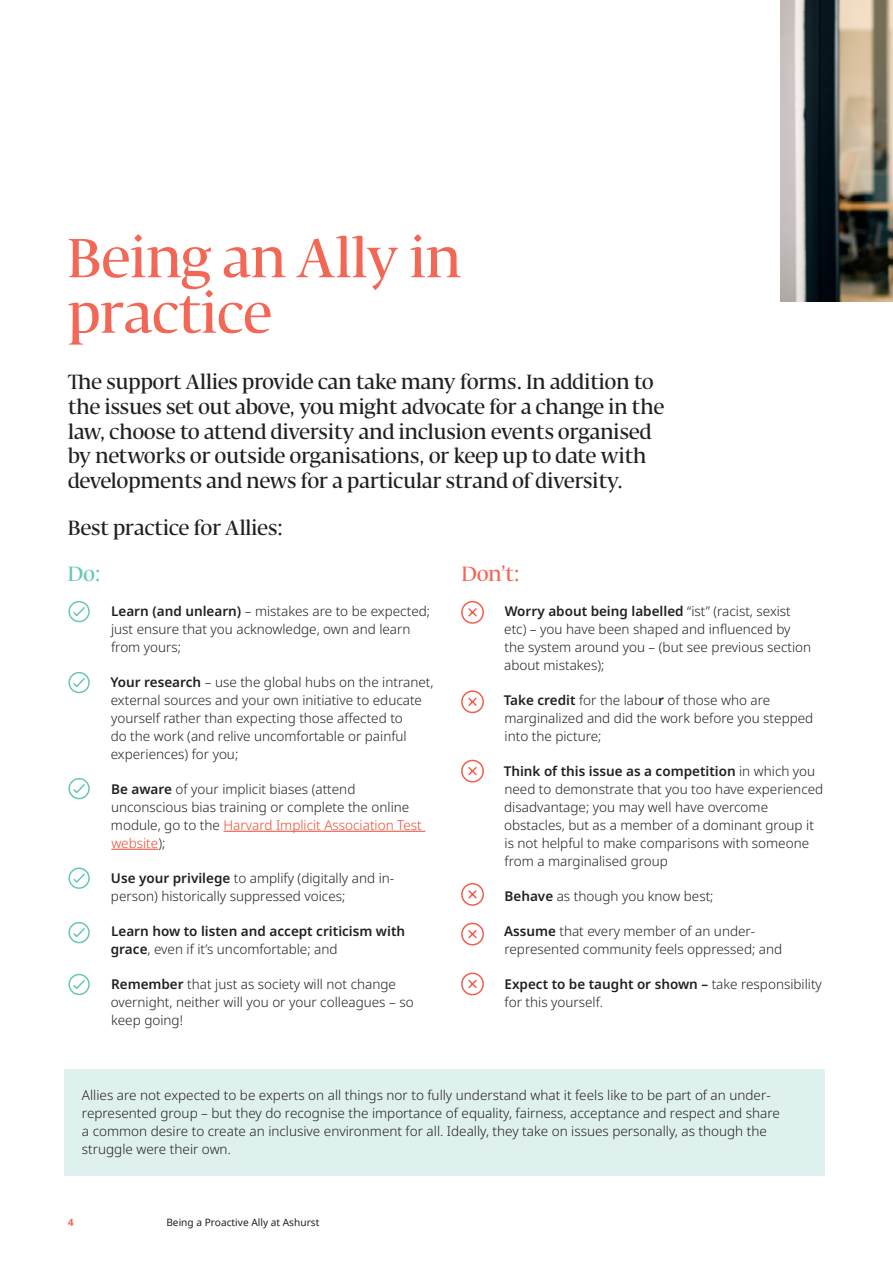
<style>
.page{position:relative;width:893px;height:1263px;background:#fff}
.page>*{position:absolute;margin:0;border:0;box-sizing:border-box;transform-origin:0 0}
.t1{font:500 54px/55.5px "Fedra Serif Display";letter-spacing:.01em;color:#f26756}
.t2{font:500 20.25px/24.8px "Fedra Serif Display";letter-spacing:.01em;color:#231f20}
.t3{font:500 20.25px "Fedra Serif Display";color:#f26756}
.t4{font:500 20.25px "Fedra Serif Display";color:#65c6b9}
.t5{font:300 13.5px/18px "Noto Sans";color:#231f20}
.t6{font:600 13.5px/18px "Noto Sans";color:#231f20}
.t7{font:10.2px "Noto Sans";color:#231f20}
.t8{font:700 10.2px "Noto Sans";color:#f26756}
.s1{font-weight:600}
.s2{color:#ef4730}
.s3{font-weight:300}
</style>
<div class="page">
<hr style="left:224px;top:831px;width:201px;height:1px;background:#ef4730">
<hr style="left:111px;top:849px;width:47px;height:1px;background:#ef4730">
<img style="left:780px;top:0;width:113px;height:302px">
<div style="left:65px;top:1069px;width:760px;height:106px;background:#dff1ee"></div>
<div style="left:68px;top:601px;width:22px;height:21px;border:2px solid #65c6b9;border-radius:50%"></div>
<svg style="left:73px;top:607px;width:12px;height:10px"></svg>
<div style="left:68px;top:672px;width:22px;height:21px;border:2px solid #65c6b9;border-radius:50%"></div>
<svg style="left:73px;top:678px;width:12px;height:9px"></svg>
<div style="left:68px;top:778px;width:22px;height:21px;border:2px solid #65c6b9;border-radius:50%"></div>
<svg style="left:73px;top:784px;width:12px;height:10px"></svg>
<div style="left:68px;top:867px;width:22px;height:22px;border:2px solid #65c6b9;border-radius:50%"></div>
<svg style="left:72px;top:872px;width:13px;height:11px"></svg>
<div style="left:68px;top:922px;width:22px;height:21px;border:2px solid #65c6b9;border-radius:50%"></div>
<svg style="left:73px;top:928px;width:12px;height:9px"></svg>
<div style="left:68px;top:974px;width:22px;height:21px;border:2px solid #65c6b9;border-radius:50%"></div>
<svg style="left:72px;top:978px;width:14px;height:11px"></svg>
<svg style="left:461px;top:601px;width:23px;height:23px"></svg>
<svg style="left:461px;top:690px;width:23px;height:24px"></svg>
<svg style="left:461px;top:759px;width:23px;height:24px"></svg>
<svg style="left:461px;top:883px;width:23px;height:23px"></svg>
<svg style="left:461px;top:922px;width:23px;height:24px"></svg>
<svg style="left:461px;top:972px;width:23px;height:24px"></svg>
<h1 class="t1" style="left:68px;top:236px;width:394px">Being an Ally in practice</h1>
<p class="t2" style="left:68px;top:372px;width:598px">The support Allies provide can take many forms. In addition to the issues set out above, you might advocate for a change in the law, choose to attend diversity and inclusion events organised by networks or outside organisations, or keep up to date with developments and news for a particular strand of diversity.</p>
<h2 class="t2" style="left:68px;top:518px;width:216px">Best practice for Allies:</h2>
<h2 class="t4" style="left:68px;top:562px;width:34px">Do:</h2>
<p class="t5" style="left:111px;top:602px;width:321px"><span class="s1">Learn (and unlearn)</span> – mistakes are to be expected; just ensure that you acknowledge, own and learn from yours;</p>
<p class="t5" style="left:110px;top:673px;width:325px"><span class="s1">Your research</span> – use the global hubs on the intranet, external sources and your own initiative to educate yourself rather than expecting those affected to<br>do the work (and relive uncomfortable or painful experiences) for you;</p>
<p class="t5" style="left:111px;top:780px;width:312px"><span class="s1">Be aware</span> of your implicit biases (attend unconscious bias training or complete the online module, go to the <span class="s2">Harvard Implicit Association Test website</span>);</p>
<p class="t5" style="left:111px;top:869px;width:285px"><span class="s1">Use your privilege</span> to amplify (digitally and in&shy;person) historically suppressed voices;</p>
<p class="t6" style="left:111px;top:922px;width:296px">Learn how to listen and accept criticism with grace<span class="s3">, even if it’s uncomfortable; and</span></p>
<p class="t5" style="left:111px;top:975px;width:304px"><span class="s1">Remember</span> that just as society will not change overnight, neither will you or your colleagues – so keep going!</p>
<h2 class="t3" style="left:462px;top:562px;width:59px">Don’t:</h2>
<p class="t5" style="left:504px;top:602px;width:309px"><span class="s1">Worry about being labelled</span> “ist” (racist, sexist etc) – you have been shaped and influenced by the system around you – (but see previous section about mistakes);</p>
<p class="t5" style="left:504px;top:691px;width:311px"><span class="s1">Take credit</span> for the labou<span class="s1">r</span> of those who are marginalized and did the work before you stepped into the picture;</p>
<p class="t5" style="left:504px;top:762px;width:321px"><span class="s1">Think of this issue as a competition</span> in which you need to demonstrate that you too have experienced disadvantage; you may well have overcome obstacles, but as a member of a dominant group it is not helpful to make comparisons with someone from a marginalised group</p>
<p class="t5" style="left:505px;top:887px;width:210px"><span class="s1">Behave</span> as though you know best;</p>
<p class="t5" style="left:504px;top:922px;width:280px"><span class="s1">Assume</span> that every member of an under&shy;represented community feels oppressed; and</p>
<p class="t5" style="left:505px;top:975px;width:319px"><span class="s1">Expect to be taught or shown –</span> take responsibility for this yourself.</p>
<p class="t5" style="left:82px;top:1087px;width:699px">Allies are not expected to be experts on all things nor to fully understand what it feels like to be part of an under&shy;represented group – but they do recognise the importance of equality, fairness, acceptance and respect and share a common desire to create an inclusive environment for all. Ideally, they take on issues personally, as though the struggle were their own.</p>
<p class="t8" style="left:68px;top:1215px;width:7px">4</p>
<p class="t7" style="left:166px;top:1215px;width:154px">Being a Proactive Ally at Ashurst</p>
</div>
